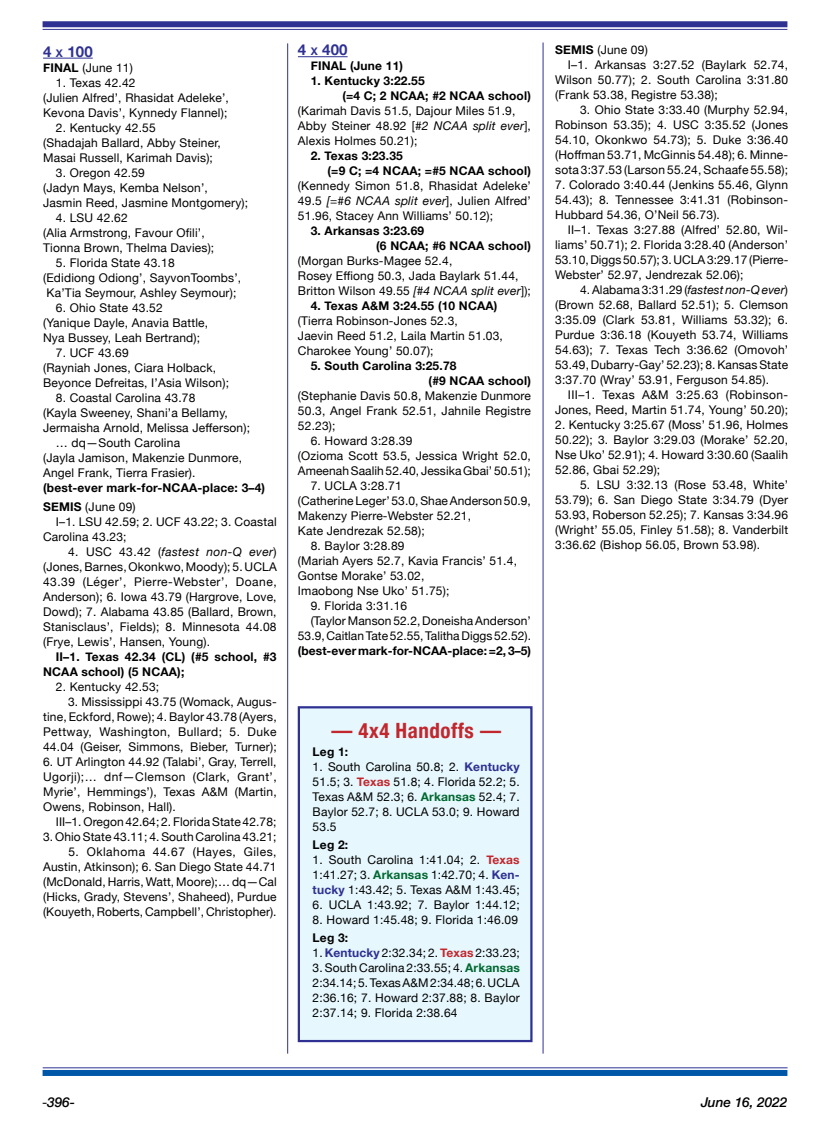
<style>
.page{position:relative;width:830px;height:1127px;background:#fff}
.page>*{position:absolute;margin:0;border:0;box-sizing:border-box;transform-origin:0 0}
.t1{font:700 condensed 21px "Helvetica Neue";letter-spacing:.025em;color:#c1272d}
.t2{font:700 15px "Helvetica Neue";letter-spacing:.01em;color:#2e3192}
.t3{font:italic 500 13.5px "Helvetica Neue";color:#000}
.t4{font:12px/15px "Helvetica Neue";letter-spacing:.015em;color:#000;text-align:justify}
.t5{font:700 12px/15px "Helvetica Neue";letter-spacing:.015em;color:#000}
.s1{font-size:10.5px}
.s2{font-weight:700}
.s3{font-weight:400}
.s4{font-style:italic}
.s5{font-weight:700;color:#2e3192}
.s6{font-weight:700;color:#c1272d}
.s7{font-weight:700;color:#006830}
.s8{font-weight:400;font-style:normal}
</style>
<div class="page">
<hr style="left:43px;top:58px;width:50px;height:1px;background:#2e3192">
<hr style="left:298px;top:56px;width:49px;height:1px;background:#2e3192">
<div style="left:297px;top:706px;width:235px;height:336px;background:#e6f7fd;border:2px solid #2e3192"></div>
<hr style="left:542px;top:43px;width:1px;height:1010px;background:#2e3192">
<div style="left:43px;top:21px;width:744px;height:6px;background:#2e3192"></div>
<div style="left:43px;top:1070px;width:744px;height:6px;background:#0057a8"></div>
<hr style="left:43px;top:29px;width:744px;height:1px;background:#2e3192">
<hr style="left:43px;top:1067px;width:744px;height:1px;background:#2e3192">
<hr style="left:287px;top:43px;width:1px;height:1010px;background:#2e3192">
<p class="t2" style="left:43px;top:39px;width:51px">4 <span class="s1">x</span> 100</p>
<p class="t4" style="left:43px;top:61px;width:91px"><span class="s2">FINAL</span> (June 11)</p>
<p class="t4" style="left:43px;top:76px;width:187px;text-align:left;text-indent:13px">1. Texas 42.42<br>(Julien Alfred’, Rhasidat Adeleke’,<br>Kevona Davis’, Kynnedy Flannel);</p>
<p class="t4" style="left:43px;top:121px;width:179px;text-align:left;text-indent:13px">2. Kentucky 42.55<br>(Shadajah Ballard, Abby Steiner,<br>Masai Russell, Karimah Davis);</p>
<p class="t4" style="left:43px;top:166px;width:206px;text-align:left;text-indent:13px">3. Oregon 42.59<br>(Jadyn Mays, Kemba Nelson’,<br>Jasmin Reed, Jasmine Montgomery);</p>
<p class="t4" style="left:43px;top:211px;width:173px;text-align:left;text-indent:13px">4. LSU 42.62<br>(Alia Armstrong, Favour Ofili’,<br>Tionna Brown, Thelma Davies);</p>
<p class="t4" style="left:43px;top:256px;width:200px;text-align:left;text-indent:13px">5. Florida State 43.18<br>(Edidiong Odiong’, SayvonToombs’,<br>Ka’Tia Seymour, Ashley Seymour);</p>
<p class="t4" style="left:43px;top:301px;width:167px;text-align:left;text-indent:13px">6. Ohio State 43.52 (Yanique Dayle, Anavia Battle,<br>Nya Bussey, Leah Bertrand);</p>
<p class="t4" style="left:43px;top:346px;width:187px;text-align:left;text-indent:13px">7. UCF 43.69<br>(Rayniah Jones, Ciara Holback,<br>Beyonce Defreitas, I’Asia Wilson);</p>
<p class="t4" style="left:56px;top:391px;width:141px">8. Coastal Carolina 43.78</p>
<p class="t4" style="left:43px;top:406px;width:186px">(Kayla Sweeney, Shani’a Bellamy,</p>
<p class="t4" style="left:43px;top:421px;width:208px">Jermaisha Arnold, Melissa Jefferson);</p>
<p class="t4" style="left:56px;top:436px;width:126px">… dq—South Carolina</p>
<p class="t4" style="left:43px;top:451px;width:200px">(Jayla Jamison, Makenzie Dunmore,</p>
<p class="t4" style="left:43px;top:466px;width:154px">Angel Frank, Tierra Frasier).</p>
<p class="t5" style="left:43px;top:478px;width:223px;line-height:19.5px">(best-ever mark-for-NCAA-place: 3–4)<br>SEMIS <span class="s3">(June 09)</span></p>
<p class="t4" style="left:43px;top:515px;width:235px;text-indent:13px">I–1. LSU 42.59; 2. UCF 43.22; 3. Coastal<br>Carolina 43.23;</p>
<p class="t4" style="left:43px;top:545px;width:235px;text-indent:25px">4. USC 43.42 (<span class="s4">fastest non-Q ever</span>) (Jones, Barnes, Okonkwo, Moody); 5. UCLA 43.39 (Léger’, Pierre-Webster’, Doane, Anderson); 6. Iowa 43.79 (Hargrove, Love, Dowd); 7. Alabama 43.85 (Ballard, Brown, Stanisclaus’, Fields); 8. Minnesota 44.08 (Frye, Lewis’, Hansen, Young).</p>
<p class="t5" style="left:43px;top:650px;width:235px;text-indent:13px">II–1. Texas 42.34 (CL) (#5 school, #3<br>NCAA school) (5 NCAA);</p>
<p class="t4" style="left:56px;top:680px;width:105px">2. Kentucky 42.53;</p>
<p class="t4" style="left:43px;top:695px;width:235px;text-indent:25px">3. Mississippi 43.75 (Womack, Augus&shy;tine, Eckford, Rowe); 4. Baylor 43.78 (Ayers, Pettway, Washington, Bullard; 5. Duke 44.04 (Geiser, Simmons, Bieber, Turner);</p>
<p class="t4" style="left:43px;top:755px;width:235px">6. UT Arlington 44.92 (Talabi’, Gray, Terrell, Ugorji);… dnf—Clemson (Clark, Grant’, Myrie’, Hemmings’), Texas A&amp;M (Martin, Owens, Robinson, Hall).</p>
<p class="t4" style="left:56px;top:815px;width:222px">III–1. Oregon 42.64; 2. Florida State 42.78;</p>
<p class="t4" style="left:43px;top:830px;width:235px">3. Ohio State 43.11; 4. South Carolina 43.21;</p>
<p class="t4" style="left:43px;top:845px;width:235px;text-indent:25px">5. Oklahoma 44.67 (Hayes, Giles, Austin, Atkinson); 6. San Diego State 44.71 (McDonald, Harris, Watt, Moore);… dq—Cal (Hicks, Grady, Stevens’, Shaheed), Purdue (Kouyeth, Roberts, Campbell’, Christopher).</p>
<p class="t2" style="left:298px;top:38px;width:51px">4 <span class="s1">x</span> 400</p>
<p class="t5" style="left:310px;top:59px;width:94px">FINAL (June 11)</p>
<p class="t5" style="left:342px;top:74px;width:190px;text-indent:-32px">1. Kentucky 3:22.55<br>(=4 C; 2 NCAA; #2 NCAA school)</p>
<p class="t4" style="left:298px;top:104px;width:234px;text-align:left">(Karimah Davis 51.5, Dajour Miles 51.9,<br>Abby Steiner 48.92 [<span class="s4">#2 NCAA split ever</span>],<br>Alexis Holmes 50.21);</p>
<p class="t5" style="left:327px;top:149px;width:205px;text-indent:-17px">2. Texas 3:23.35<br>(=9 C; =4 NCAA; =#5 NCAA school)</p>
<p class="t4" style="left:298px;top:179px;width:234px">(Kennedy Simon 51.8, Rhasidat Adeleke’ 49.5 <span class="s4">[=#6 NCAA split ever</span>], Julien Alfred’ 51.96, Stacey Ann Williams’ 50.12);</p>
<p class="t5" style="left:376px;top:224px;width:156px;text-indent:-65px">3. Arkansas 3:23.69<br>(6 NCAA; #6 NCAA school)</p>
<p class="t4" style="left:298px;top:254px;width:234px;text-align:left">(Morgan Burks-Magee 52.4,<br>Rosey Effiong 50.3, Jada Baylark 51.44,<br>Britton Wilson 49.55 <span class="s4">[#4 NCAA split ever</span>]);</p>
<p class="t5" style="left:310px;top:299px;width:188px">4. Texas A&amp;M 3:24.55 (10 NCAA)</p>
<p class="t4" style="left:298px;top:314px;width:206px;text-align:left">(Tierra Robinson-Jones 52.3,<br>Jaevin Reed 51.2, Laila Martin 51.03,<br>Charokee Young’ 50.07);</p>
<p class="t5" style="left:428px;top:359px;width:104px;text-indent:-118px">5. South Carolina 3:25.78<br>(#9 NCAA school)</p>
<p class="t4" style="left:298px;top:389px;width:234px">(Stephanie Davis 50.8, Makenzie Dunmore 50.3, Angel Frank 52.51, Jahnile Registre 52.23);</p>
<p class="t4" style="left:298px;top:434px;width:234px;text-align:left;text-indent:13px">6. Howard 3:28.39<br>(Ozioma Scott 53.5, Jessica Wright 52.0,<br>Ameenah Saalih 52.40, Jessika Gbai’ 50.51);</p>
<p class="t4" style="left:298px;top:479px;width:234px;text-align:left;text-indent:13px">7. UCLA 3:28.71<br>(Catherine Leger’ 53.0, Shae Anderson 50.9,<br>Makenzy Pierre-Webster 52.21,<br>Kate Jendrezak 52.58);</p>
<p class="t4" style="left:298px;top:539px;width:220px;text-align:left;text-indent:13px">8. Baylor 3:28.89<br>(Mariah Ayers 52.7, Kavia Francis’ 51.4,<br>Gontse Morake’ 53.02,<br>Imaobong Nse Uko’ 51.75);</p>
<p class="t4" style="left:310px;top:599px;width:98px">9. Florida 3:31.16</p>
<p class="t4" style="left:310px;top:614px;width:221px">(Taylor Manson 52.2, Doneisha Anderson’</p>
<p class="t4" style="left:298px;top:629px;width:234px">53.9, Caitlan Tate 52.55, Talitha Diggs 52.52).</p>
<p class="t5" style="left:298px;top:644px;width:234px">(best-ever mark-for-NCAA-place: =2, 3–5)</p>
<h1 class="t1" style="left:331px;top:713px;width:171px">— 4x4 Handoffs —</h1>
<p class="t5" style="left:312px;top:745px;width:37px">Leg 1:</p>
<p class="t4" style="left:312px;top:760px;width:208px">1. South Carolina 50.8; 2. <span class="s5">Kentucky </span>51.5; 3. <span class="s6">Texas</span> 51.8; 4. Florida 52.2; 5.<br>Texas A&amp;M 52.3; 6. <span class="s7">Arkansas</span> 52.4; 7.<br>Baylor 52.7; 8. UCLA 53.0; 9. Howard 53.5</p>
<p class="t5" style="left:312px;top:838px;width:37px">Leg 2:</p>
<p class="t4" style="left:312px;top:853px;width:208px">1. South Carolina 1:41.04; 2. <span class="s6">Texas </span>1:41.27; 3. <span class="s7">Arkansas</span> 1:42.70; 4. <span class="s5">Ken&shy;tucky</span> 1:43.42; 5. Texas A&amp;M 1:43.45;</p>
<p class="t4" style="left:312px;top:898px;width:208px">6. UCLA 1:43.92; 7. Baylor 1:44.12;</p>
<p class="t4" style="left:312px;top:913px;width:207px">8. Howard 1:45.48; 9. Florida 1:46.09</p>
<p class="t5" style="left:312px;top:931px;width:37px">Leg 3:</p>
<p class="t4" style="left:312px;top:946px;width:209px">1. <span class="s5">Kentucky</span> 2:32.34; 2. <span class="s6">Texas</span> 2:33.23;</p>
<p class="t4" style="left:312px;top:961px;width:209px">3. South Carolina 2:33.55; 4. <span class="s7">Arkansas </span>2:34.14; 5. Texas A&amp;M 2:34.48; 6. UCLA 2:36.16; 7. Howard 2:37.88; 8. Baylor 2:37.14; 9. Florida 2:38.64</p>
<p class="t4" style="left:555px;top:43px;width:94px"><span class="s2">SEMIS</span> (June 09)</p>
<p class="t4" style="left:567px;top:58px;width:222px">I–1. Arkansas 3:27.52 (Baylark 52.74,</p>
<p class="t4" style="left:555px;top:73px;width:234px">Wilson 50.77); 2. South Carolina 3:31.80</p>
<p class="t4" style="left:555px;top:88px;width:164px">(Frank 53.38, Registre 53.38);</p>
<p class="t4" style="left:555px;top:103px;width:234px;text-indent:25px">3. Ohio State 3:33.40 (Murphy 52.94, Robinson 53.35); 4. USC 3:35.52 (Jones 54.10, Okonkwo 54.73); 5. Duke 3:36.40 (Hoffman 53.71, McGinnis 54.48); 6. Minne&shy;sota 3:37.53 (Larson 55.24, Schaafe 55.58);</p>
<p class="t4" style="left:555px;top:178px;width:234px">7. Colorado 3:40.44 (Jenkins 55.46, Glynn 54.43); 8. Tennessee 3:41.31 (Robinson-Hubbard 54.36, O’Neil 56.73).</p>
<p class="t4" style="left:555px;top:223px;width:234px;text-indent:13px">II–1. Texas 3:27.88 (Alfred’ 52.80, Wil&shy;liams’ 50.71); 2. Florida 3:28.40 (Anderson’ 53.10, Diggs 50.57); 3. UCLA 3:29.17 (Pierre-Webster’ 52.97, Jendrezak 52.06);</p>
<p class="t4" style="left:555px;top:283px;width:234px;text-indent:25px">4. Alabama 3:31.29 (<span class="s4">fastest non-Q ever</span>) (Brown 52.68, Ballard 52.51); 5. Clemson 3:35.09 (Clark 53.81, Williams 53.32); 6.<br>Purdue 3:36.18 (Kouyeth 53.74, Williams 54.63); 7. Texas Tech 3:36.62 (Omovoh’ 53.49, Dubarry-Gay’ 52.23); 8. Kansas State 3:37.70 (Wray’ 53.91, Ferguson 54.85).</p>
<p class="t4" style="left:555px;top:388px;width:234px;text-align:right">III–1. Texas A&amp;M 3:25.63 (Robinson-<br>Jones, Reed, Martin 51.74, Young’ 50.20);</p>
<p class="t4" style="left:555px;top:418px;width:234px">2. Kentucky 3:25.67 (Moss’ 51.96, Holmes 50.22); 3. Baylor 3:29.03 (Morake’ 52.20, Nse Uko’ 52.91); 4. Howard 3:30.60 (Saalih 52.86, Gbai 52.29);</p>
<p class="t4" style="left:555px;top:478px;width:234px;text-indent:25px">5. LSU 3:32.13 (Rose 53.48, White’ 53.79); 6. San Diego State 3:34.79 (Dyer 53.93, Roberson 52.25); 7. Kansas 3:34.96 (Wright’ 55.05, Finley 51.58); 8. Vanderbilt 3:36.62 (Bishop 56.05, Brown 53.98).</p>
<p class="t3" style="left:42px;top:1090px;width:35px"><span class="s8">-</span>396-</p>
<p class="t3" style="left:700px;top:1090px;width:88px">June 16, 2022</p>
</div>
